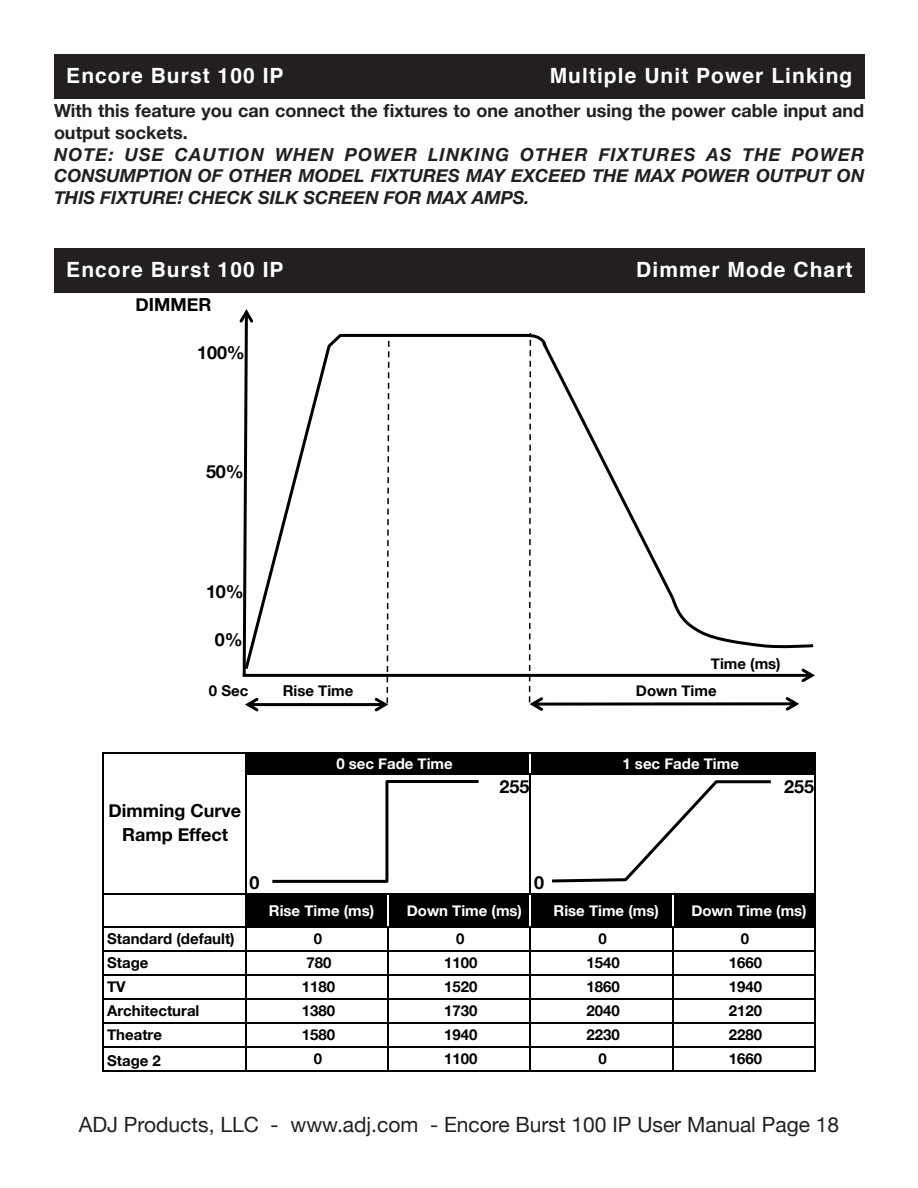
<style>
.page{position:relative;width:918px;height:1188px;background:#fff}
.page>*{position:absolute;margin:0;border:0;box-sizing:border-box;transform-origin:0 0}
.t1{font:700 21px "Helvetica";letter-spacing:.05em;color:#fff}
.t2{font:21px "Helvetica Neue";color:#231f20}
.t3{font:italic 700 18px/21.6px "Helvetica Neue";color:#231f20;text-align:justify}
.t4{font:700 18px/21.6px "Helvetica Neue";color:#231f20}
.t5{font:700 18px/24px "Helvetica Neue";color:#000;text-align:center}
.t6{font:700 15px "Helvetica Neue";color:#000}
.t7{font:700 15px "Helvetica Neue";color:#fff}
</style>
<div class="page">
<div style="left:54px;top:54px;width:810px;height:44px;background:#231f20"></div>
<div style="left:54px;top:248px;width:810px;height:45px;background:#231f20"></div>
<div style="left:245px;top:753px;width:571px;height:22px;background:#000"></div>
<div style="left:245px;top:893px;width:571px;height:35px;background:#000"></div>
<svg style="left:530px;top:754px;width:1px;height:19px"></svg>
<hr style="left:530px;top:775px;width:1px;height:120px;background:#000">
<hr style="left:387px;top:895px;width:2px;height:31px;background:#fff">
<hr style="left:530px;top:895px;width:1px;height:31px;background:#fff">
<hr style="left:672px;top:895px;width:1px;height:31px;background:#fff">
<hr style="left:103px;top:753px;width:1px;height:319px;background:#000">
<hr style="left:245px;top:754px;width:1px;height:318px;background:#000">
<hr style="left:530px;top:928px;width:1px;height:144px;background:#000">
<hr style="left:814px;top:754px;width:2px;height:318px;background:#000">
<hr style="left:387px;top:928px;width:2px;height:144px;background:#000">
<hr style="left:672px;top:928px;width:1px;height:144px;background:#000">
<hr style="left:104px;top:753px;width:712px;height:1px;background:#000">
<hr style="left:104px;top:893px;width:712px;height:2px;background:#000">
<hr style="left:104px;top:926px;width:712px;height:2px;background:#000">
<hr style="left:104px;top:950px;width:712px;height:2px;background:#000">
<hr style="left:104px;top:974px;width:712px;height:2px;background:#000">
<hr style="left:104px;top:998px;width:712px;height:2px;background:#000">
<hr style="left:104px;top:1022px;width:712px;height:2px;background:#000">
<hr style="left:104px;top:1046px;width:712px;height:2px;background:#000">
<hr style="left:104px;top:1070px;width:712px;height:2px;background:#000">
<svg style="left:272px;top:780px;width:207px;height:103px"></svg>
<svg style="left:552px;top:780px;width:219px;height:103px"></svg>
<svg style="left:239px;top:309px;width:576px;height:403px"></svg>
<p class="t1" style="left:66px;top:59px;width:219px">Encore Burst 100 IP</p>
<p class="t1" style="left:550px;top:59px;width:304px">Multiple Unit Power Linking</p>
<p class="t4" style="left:54px;top:101px;width:812px">With this feature you can connect the fixtures to one another using the power cable input and output sockets.</p>
<p class="t3" style="left:54px;top:144px;width:812px">NOTE: USE CAUTION WHEN POWER LINKING OTHER FIXTURES AS THE POWER CONSUMPTION OF OTHER MODEL FIXTURES MAY EXCEED THE MAX POWER OUTPUT ON THIS FIXTURE! CHECK SILK SCREEN FOR MAX AMPS.</p>
<p class="t1" style="left:66px;top:253px;width:219px">Encore Burst 100 IP</p>
<p class="t1" style="left:636px;top:253px;width:218px">Dimmer Mode Chart</p>
<p class="t5" style="left:136px;top:293px;width:77px">DIMMER</p>
<p class="t5" style="left:197px;top:341px;width:49px">100%</p>
<p class="t5" style="left:206px;top:460px;width:39px">50%</p>
<p class="t5" style="left:206px;top:580px;width:39px">10%</p>
<p class="t5" style="left:215px;top:628px;width:29px">0%</p>
<p class="t6" style="left:209px;top:678px;width:41px">0 Sec</p>
<p class="t5" style="left:109px;top:799px;width:134px">Dimming Curve<br>Ramp Effect</p>
<p class="t6" style="left:711px;top:652px;width:71px">Time (ms)</p>
<p class="t6" style="left:283px;top:678px;width:72px">Rise Time</p>
<p class="t6" style="left:636px;top:678px;width:82px">Down Time</p>
<p class="t7" style="left:336px;top:752px;width:118px">0 sec Fade Time</p>
<p class="t7" style="left:622px;top:752px;width:118px">1 sec Fade Time</p>
<p class="t5" style="left:500px;top:775px;width:31px">255</p>
<p class="t5" style="left:784px;top:775px;width:31px">255</p>
<p class="t5" style="left:249px;top:871px;width:11px">0</p>
<p class="t5" style="left:534px;top:871px;width:11px">0</p>
<p class="t7" style="left:269px;top:899px;width:107px">Rise Time (ms)</p>
<p class="t7" style="left:407px;top:899px;width:117px">Down Time (ms)</p>
<p class="t7" style="left:554px;top:899px;width:107px">Rise Time (ms)</p>
<p class="t7" style="left:691px;top:899px;width:117px">Down Time (ms)</p>
<p class="t6" style="left:107px;top:927px;width:129px">Standard (default)</p>
<p class="t6" style="left:314px;top:927px;width:10px">0</p>
<p class="t6" style="left:456px;top:927px;width:10px">0</p>
<p class="t6" style="left:599px;top:927px;width:10px">0</p>
<p class="t6" style="left:741px;top:927px;width:10px">0</p>
<p class="t6" style="left:107px;top:951px;width:43px">Stage</p>
<p class="t6" style="left:306px;top:951px;width:26px">780</p>
<p class="t6" style="left:444px;top:951px;width:35px">1100</p>
<p class="t6" style="left:587px;top:951px;width:35px">1540</p>
<p class="t6" style="left:729px;top:951px;width:35px">1660</p>
<p class="t6" style="left:107px;top:975px;width:20px">TV</p>
<p class="t6" style="left:302px;top:975px;width:35px">1180</p>
<p class="t6" style="left:444px;top:975px;width:35px">1520</p>
<p class="t6" style="left:587px;top:975px;width:35px">1860</p>
<p class="t6" style="left:729px;top:975px;width:35px">1940</p>
<p class="t6" style="left:107px;top:999px;width:94px">Architectural</p>
<p class="t6" style="left:302px;top:999px;width:35px">1380</p>
<p class="t6" style="left:444px;top:999px;width:35px">1730</p>
<p class="t6" style="left:587px;top:999px;width:35px">2040</p>
<p class="t6" style="left:729px;top:999px;width:35px">2120</p>
<p class="t6" style="left:107px;top:1023px;width:56px">Theatre</p>
<p class="t6" style="left:302px;top:1023px;width:35px">1580</p>
<p class="t6" style="left:444px;top:1023px;width:35px">1940</p>
<p class="t6" style="left:587px;top:1023px;width:35px">2230</p>
<p class="t6" style="left:729px;top:1023px;width:35px">2280</p>
<p class="t6" style="left:107px;top:1049px;width:55px">Stage 2</p>
<p class="t6" style="left:314px;top:1047px;width:10px">0</p>
<p class="t6" style="left:444px;top:1047px;width:35px">1100</p>
<p class="t6" style="left:599px;top:1047px;width:10px">0</p>
<p class="t6" style="left:729px;top:1047px;width:35px">1660</p>
<p class="t2" style="left:79px;top:1110px;width:762px">ADJ Products, LLC - www.adj.com - Encore Burst 100 IP User Manual Page 18</p>
</div>
